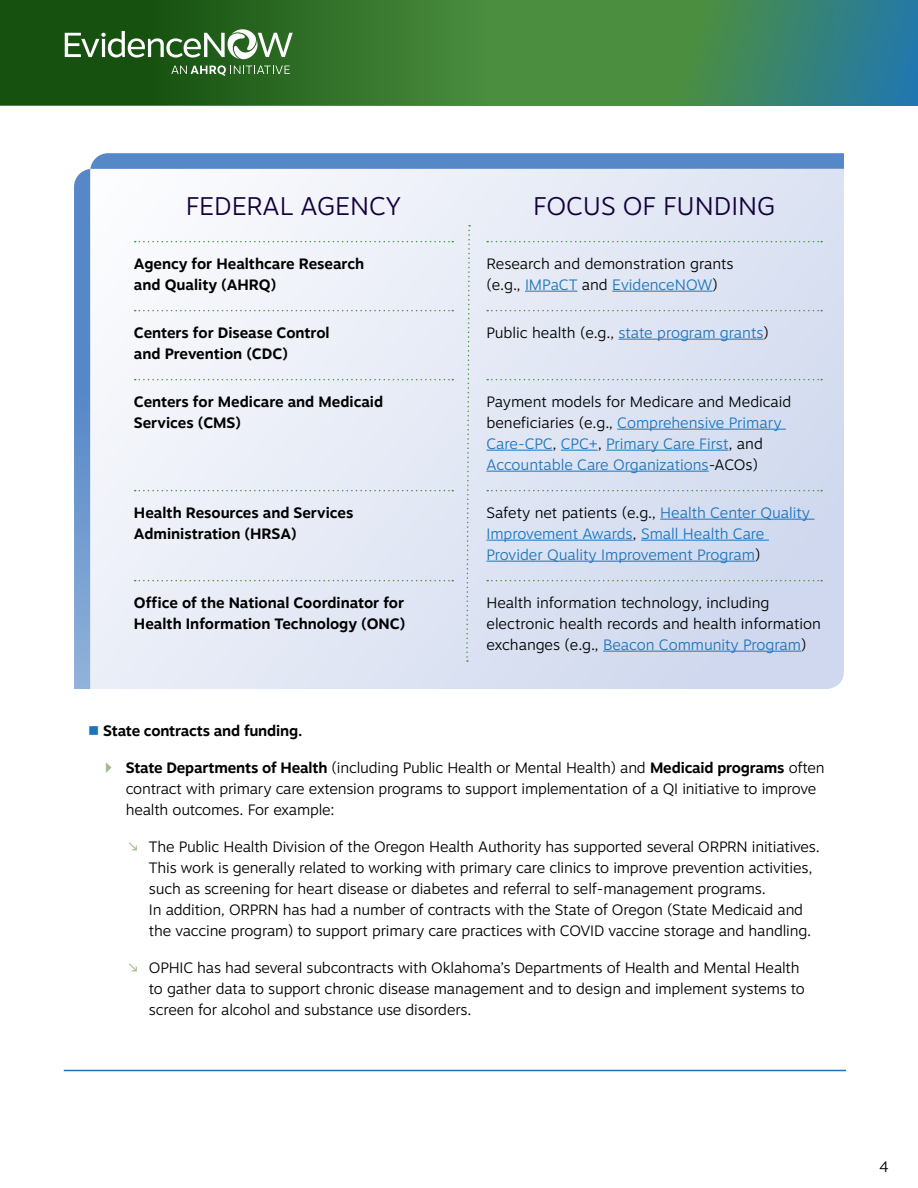
<style>
.page{position:relative;width:918px;height:1188px;background:#fff}
.page>*{position:absolute;margin:0;border:0;box-sizing:border-box;transform-origin:0 0}
.t1{font:300 25.5px "Motiva Sans";color:#14003b}
.t2{font:300 15px/21px "Motiva Sans";letter-spacing:-.01em;color:#000}
.t3{font:700 15px/21px "Motiva Sans";color:#000}
.t4{font:300 15px/21px "Motiva Sans";color:#1c75bc}
.s1{color:#1c75bc}
.s2{color:#000}
.s3{font-weight:700}
</style>
<div class="page">
<svg style="left:0;top:0;width:918px;height:105px;background:#367941"></svg>
<svg style="left:65px;top:29px;width:228px;height:47px"></svg>
<svg style="left:74px;top:153px;width:770px;height:536px"></svg>
<hr style="left:64px;top:1070px;width:782px;height:1px;background:#1c75bc">
<p class="t1" style="left:186px;top:187px;width:217px">FEDERAL AGENCY</p>
<p class="t1" style="left:533px;top:187px;width:244px">FOCUS OF FUNDING</p>
<p class="t3" style="left:134px;top:253px;width:232px">Agency for Healthcare Research and Quality (AHRQ)</p>
<p class="t2" style="left:486px;top:253px;width:249px">Research and demonstration grants (e.g., <span class="s1">IMPaCT</span> and <span class="s1">EvidenceNOW</span>)</p>
<p class="t3" style="left:134px;top:322px;width:197px">Centers for Disease Control and Prevention (CDC)</p>
<p class="t2" style="left:486px;top:322px;width:284px">Public health (e.g., <span class="s1">state program grants</span>)</p>
<p class="t3" style="left:134px;top:391px;width:251px">Centers for Medicare and Medicaid<br>Services (CMS)</p>
<p class="t4" style="left:486px;top:391px;width:307px"><span class="s2">Payment models for Medicare and Medicaid beneficiaries (e.g.,</span> Comprehensive Primary Care-CPC<span class="s2">,</span> CPC+<span class="s2">,</span> Primary Care First<span class="s2">, and </span>Accountable Care Organizations<span class="s2">-ACOs)</span></p>
<p class="t3" style="left:134px;top:502px;width:221px">Health Resources and Services<br>Administration (HRSA)</p>
<p class="t4" style="left:486px;top:502px;width:325px"><span class="s2">Safety net patients (e.g.,</span> Health Center Quality<br>Improvement Awards<span class="s2">,</span> Small Health Care<br>Provider Quality Improvement Program<span class="s2">)</span></p>
<p class="t3" style="left:134px;top:592px;width:273px">Office of the National Coordinator for<br>Health Information Technology (ONC)</p>
<p class="t2" style="left:486px;top:592px;width:336px">Health information technology, including electronic health records and health information exchanges (e.g., <span class="s1">Beacon Community Program</span>)</p>
<p class="t3" style="left:88px;top:720px;width:216px"><span class="s1">■</span> State contracts and funding.</p>
<p class="t2" style="left:126px;top:757px;width:700px"><span class="s3">State Departments of Health</span> (including Public Health or Mental Health) and <span class="s3">Medicaid programs</span> often contract with primary care extension programs to support implementation of a QI initiative to improve health outcomes. For example:</p>
<p class="t2" style="left:149px;top:836px;width:672px">The Public Health Division of the Oregon Health Authority has supported several ORPRN initiatives.<br>This work is generally related to working with primary care clinics to improve prevention activities, such as screening for heart disease or diabetes and referral to self-management programs.<br>In addition, ORPRN has had a number of contracts with the State of Oregon (State Medicaid and the vaccine program) to support primary care practices with COVID vaccine storage and handling.</p>
<p class="t2" style="left:149px;top:956px;width:657px">OPHIC has had several subcontracts with Oklahoma’s Departments of Health and Mental Health to gather data to support chronic disease management and to design and implement systems to screen for alcohol and substance use disorders.</p>
<p class="t2" style="left:879px;top:1155px;width:11px">4</p>
</div>
